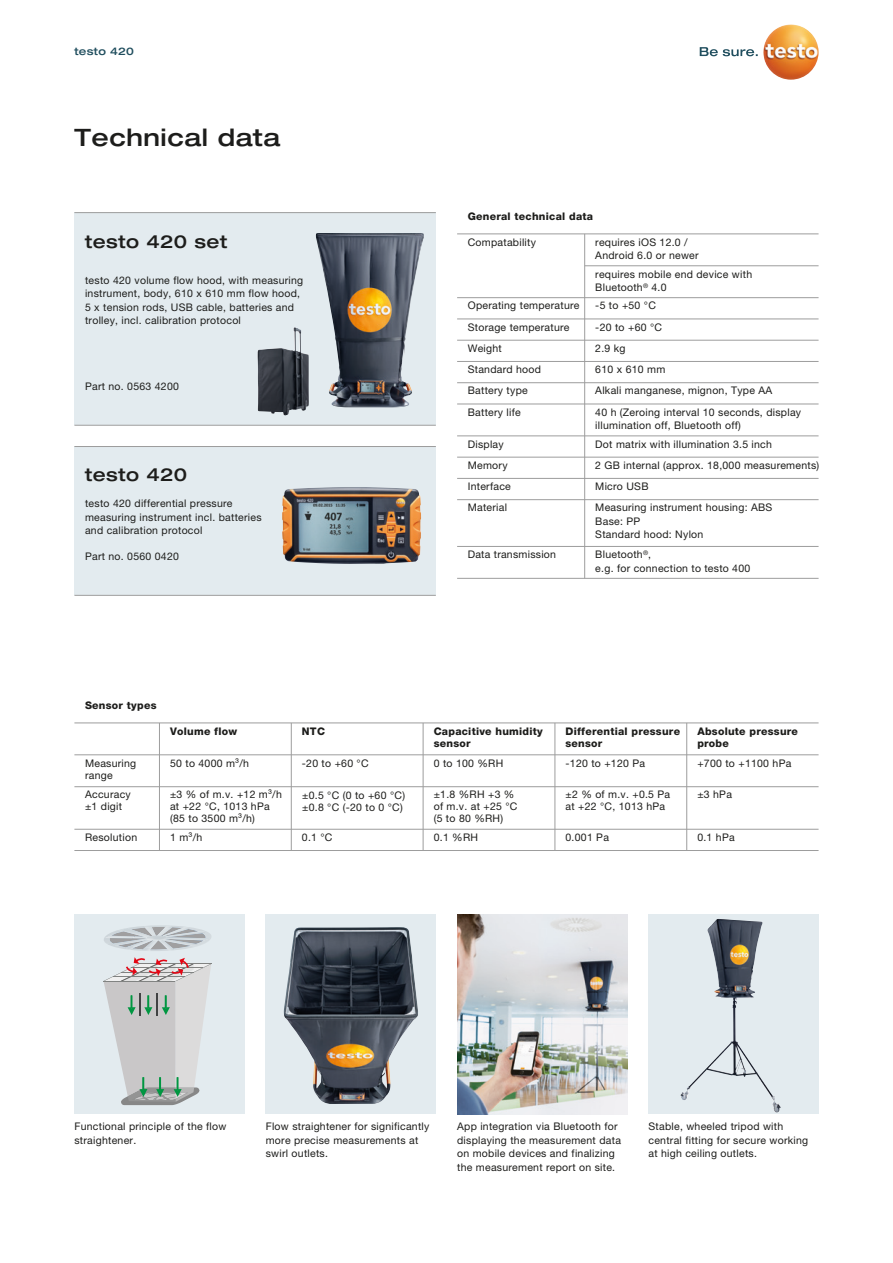
<style>
.page{position:relative;width:893px;height:1263px;background:#fff}
.page>*{position:absolute;margin:0;border:0;box-sizing:border-box;transform-origin:0 0}
.t1{font:500 expanded 24px "Helvetica Neue LTW1 G";letter-spacing:.025em;color:#1d1d1b}
.t2{font:500 expanded 18px "Helvetica Neue LTW1 G";letter-spacing:.025em;color:#1d1d1b}
.t3{font:10.5px/13.5px "Helvetica Neue LTW1 G";letter-spacing:.025em;color:#1d1d1b}
.t4{font:800 10.5px/12px "Helvetica Neue LTW1 G";letter-spacing:.025em;color:#1d1d1b}
.t5{font:500 expanded 10.5px "Helvetica Neue LTW1 G";letter-spacing:.025em;color:#204e5e}
</style>
<div class="page">
<div style="left:74px;top:213px;width:362px;height:212px;background:#e3ebef"></div>
<div style="left:74px;top:446px;width:362px;height:149px;background:#e3ebef"></div>
<hr style="left:74px;top:212px;width:362px;height:1px;background:#9d9d9d">
<hr style="left:74px;top:425px;width:362px;height:1px;background:#9d9d9d">
<hr style="left:74px;top:446px;width:362px;height:1px;background:#9d9d9d">
<hr style="left:74px;top:595px;width:362px;height:1px;background:#9d9d9d">
<img style="left:316px;top:233px;width:108px;height:174px">
<img style="left:282px;top:487px;width:139px;height:77px">
<div style="left:266px;top:914px;width:170px;height:200px;background:#e3ebef"></div>
<img style="left:284px;top:927px;width:134px;height:177px">
<img style="left:457px;top:914px;width:170px;height:200px">
<div style="left:648px;top:914px;width:171px;height:200px;background:#e3ebef"></div>
<img style="left:680px;top:920px;width:93px;height:180px">
<div style="left:74px;top:914px;width:170px;height:200px;background:#e3ebef"></div>
<hr style="left:103px;top:981px;width:72px;height:1px;background:#818382">
<img style="left:104px;top:932px;width:6px;height:11px">
<svg style="left:110px;top:926px;width:96px;height:25px"></svg>
<img style="left:132px;top:940px;width:20px;height:7px">
<img style="left:120px;top:928px;width:31px;height:9px">
<img style="left:112px;top:938px;width:36px;height:8px">
<img style="left:146px;top:936px;width:21px;height:4px">
<svg style="left:104px;top:957px;width:107px;height:148px"></svg>
<img style="left:257px;top:327px;width:52px;height:88px">
<svg style="left:700px;top:47px;width:58px;height:9px"></svg>
<img style="left:763px;top:24px;width:56px;height:56px;border-radius:28px">
<hr style="left:457px;top:233px;width:362px;height:1px;background:#9d9d9d">
<hr style="left:585px;top:265px;width:234px;height:1px;background:#9d9d9d">
<hr style="left:457px;top:297px;width:362px;height:1px;background:#9d9d9d">
<hr style="left:457px;top:319px;width:362px;height:1px;background:#9d9d9d">
<hr style="left:457px;top:340px;width:362px;height:1px;background:#9d9d9d">
<hr style="left:457px;top:361px;width:362px;height:1px;background:#9d9d9d">
<hr style="left:457px;top:382px;width:362px;height:1px;background:#9d9d9d">
<hr style="left:457px;top:404px;width:362px;height:1px;background:#9d9d9d">
<hr style="left:457px;top:435px;width:362px;height:1px;background:#9d9d9d">
<hr style="left:457px;top:457px;width:362px;height:1px;background:#9d9d9d">
<hr style="left:457px;top:478px;width:362px;height:1px;background:#9d9d9d">
<hr style="left:457px;top:499px;width:362px;height:1px;background:#9d9d9d">
<hr style="left:457px;top:546px;width:362px;height:1px;background:#9d9d9d">
<hr style="left:457px;top:578px;width:362px;height:1px;background:#9d9d9d">
<hr style="left:584px;top:234px;width:1px;height:344px;background:#9d9d9d">
<hr style="left:74px;top:754px;width:745px;height:1px;background:#9d9d9d">
<hr style="left:74px;top:722px;width:745px;height:1px;background:#9d9d9d">
<hr style="left:74px;top:786px;width:745px;height:1px;background:#9d9d9d">
<hr style="left:74px;top:829px;width:745px;height:1px;background:#9d9d9d">
<hr style="left:74px;top:850px;width:745px;height:1px;background:#9d9d9d">
<hr style="left:159px;top:723px;width:1px;height:127px;background:#9d9d9d">
<hr style="left:291px;top:723px;width:1px;height:127px;background:#9d9d9d">
<hr style="left:423px;top:723px;width:1px;height:127px;background:#9d9d9d">
<hr style="left:555px;top:723px;width:1px;height:127px;background:#9d9d9d">
<hr style="left:686px;top:723px;width:1px;height:127px;background:#9d9d9d">
<p class="t5" style="left:74px;top:44px;width:61px">testo 420</p>
<h1 class="t1" style="left:74px;top:122px;width:208px">Technical data</h1>
<p class="t4" style="left:468px;top:210px;width:127px">General technical data</p>
<h2 class="t2" style="left:85px;top:230px;width:144px">testo 420 set</h2>
<p class="t3" style="left:85px;top:273px;width:220px">testo 420 volume flow hood, with measuring instrument, body, 610 x 610 mm flow hood, 5 x tension rods, USB cable, batteries and trolley, incl. calibration protocol</p>
<p class="t3" style="left:468px;top:235px;width:70px">Compatability</p>
<p class="t3" style="left:595px;top:235px;width:105px">requires iOS 12.0 /<br>Android 6.0 or newer</p>
<p class="t3" style="left:595px;top:267px;width:158px">requires mobile end device with<br>Bluetooth<sup>®</sup> 4.0</p>
<p class="t3" style="left:468px;top:320px;width:103px">Storage temperature</p>
<p class="t3" style="left:595px;top:320px;width:68px">-20 to +60 °C</p>
<p class="t3" style="left:468px;top:337px;width:75px;line-height:21.3px">Weight<br>Standard hood</p>
<p class="t3" style="left:595px;top:337px;width:72px;line-height:21.3px">2.9 kg<br>610 x 610 mm</p>
<p class="t3" style="left:468px;top:384px;width:62px">Battery type</p>
<p class="t3" style="left:595px;top:384px;width:179px">Alkali manganese, mignon, Type AA</p>
<p class="t3" style="left:468px;top:405px;width:55px">Battery life</p>
<p class="t3" style="left:595px;top:405px;width:207px">40 h (Zeroing interval 10 seconds, display illumination off, Bluetooth off)</p>
<p class="t3" style="left:468px;top:437px;width:37px">Display</p>
<p class="t3" style="left:595px;top:437px;width:178px">Dot matrix with illumination 3.5 inch</p>
<p class="t3" style="left:468px;top:458px;width:41px">Memory</p>
<p class="t3" style="left:595px;top:458px;width:226px">2 GB internal (approx. 18,000 measurements)</p>
<p class="t3" style="left:468px;top:480px;width:45px">Interface</p>
<p class="t3" style="left:595px;top:480px;width:55px">Micro USB</p>
<p class="t3" style="left:468px;top:501px;width:41px">Material</p>
<p class="t3" style="left:595px;top:501px;width:179px">Measuring instrument housing: ABS<br>Base: PP<br>Standard hood: Nylon</p>
<p class="t3" style="left:468px;top:299px;width:113px">Operating temperature</p>
<p class="t3" style="left:595px;top:299px;width:62px">-5 to +50 °C</p>
<p class="t3" style="left:85px;top:380px;width:95px">Part no. 0563 4200</p>
<h2 class="t2" style="left:85px;top:463px;width:104px">testo 420</h2>
<p class="t3" style="left:85px;top:497px;width:178px">testo 420 differential pressure measuring instrument incl. batteries and calibration protocol</p>
<p class="t3" style="left:85px;top:550px;width:95px">Part no. 0560 0420</p>
<p class="t3" style="left:468px;top:548px;width:90px">Data transmission</p>
<p class="t3" style="left:595px;top:548px;width:156px">Bluetooth<sup>®</sup>,<br>e.g. for connection to testo 400</p>
<p class="t4" style="left:85px;top:699px;width:73px">Sensor types</p>
<p class="t4" style="left:170px;top:725px;width:69px">Volume flow</p>
<p class="t4" style="left:302px;top:725px;width:25px">NTC</p>
<p class="t4" style="left:434px;top:725px;width:111px">Capacitive humidity sensor</p>
<p class="t4" style="left:565px;top:725px;width:116px">Differential pressure sensor</p>
<p class="t4" style="left:697px;top:725px;width:102px">Absolute pressure probe</p>
<p class="t3" style="left:85px;top:757px;width:53px;line-height:12px">Measuring range</p>
<p class="t3" style="left:170px;top:756px;width:80px">50 to 4000 m³/h</p>
<p class="t3" style="left:302px;top:756px;width:68px">-20 to +60 °C</p>
<p class="t3" style="left:434px;top:756px;width:71px">0 to 100 %RH</p>
<p class="t3" style="left:565px;top:756px;width:81px">-120 to +120 Pa</p>
<p class="t3" style="left:697px;top:756px;width:96px">+700 to +1100 hPa</p>
<p class="t3" style="left:85px;top:789px;width:47px;line-height:12px">Accuracy ±1 digit</p>
<p class="t3" style="left:170px;top:789px;width:113px;line-height:12px">±3 % of m.v. +12 m³/h at +22 °C, 1013 hPa (85 to 3500 m³/h)</p>
<p class="t3" style="left:302px;top:789px;width:104px;line-height:12px">±0.5 °C (0 to +60 °C) ±0.8 °C (-20 to 0 °C)</p>
<p class="t3" style="left:85px;top:830px;width:54px">Resolution</p>
<p class="t3" style="left:170px;top:830px;width:34px">1 m³/h</p>
<p class="t3" style="left:302px;top:830px;width:32px">0.1 °C</p>
<p class="t3" style="left:434px;top:789px;width:85px;line-height:12px">±1.8 %RH +3 % of m.v. at +25 °C (5 to 80 %RH)</p>
<p class="t3" style="left:434px;top:830px;width:46px">0.1 %RH</p>
<p class="t3" style="left:565px;top:789px;width:106px;line-height:12px">±2 % of m.v. +0.5 Pa at +22 °C, 1013 hPa</p>
<p class="t3" style="left:565px;top:830px;width:45px">0.001 Pa</p>
<p class="t3" style="left:697px;top:788px;width:36px">±3 hPa</p>
<p class="t3" style="left:697px;top:830px;width:39px">0.1 hPa</p>
<p class="t3" style="left:74px;top:1119px;width:154px">Functional principle of the flow straightener.</p>
<p class="t3" style="left:266px;top:1119px;width:165px">Flow straightener for significantly more precise measurements at swirl outlets.</p>
<p class="t3" style="left:457px;top:1119px;width:165px">App integration via Bluetooth for displaying the measurement data on mobile devices and finalizing the measurement report on site.</p>
<p class="t3" style="left:648px;top:1119px;width:161px">Stable, wheeled tripod with central fitting for secure working at high ceiling outlets.</p>
</div>
